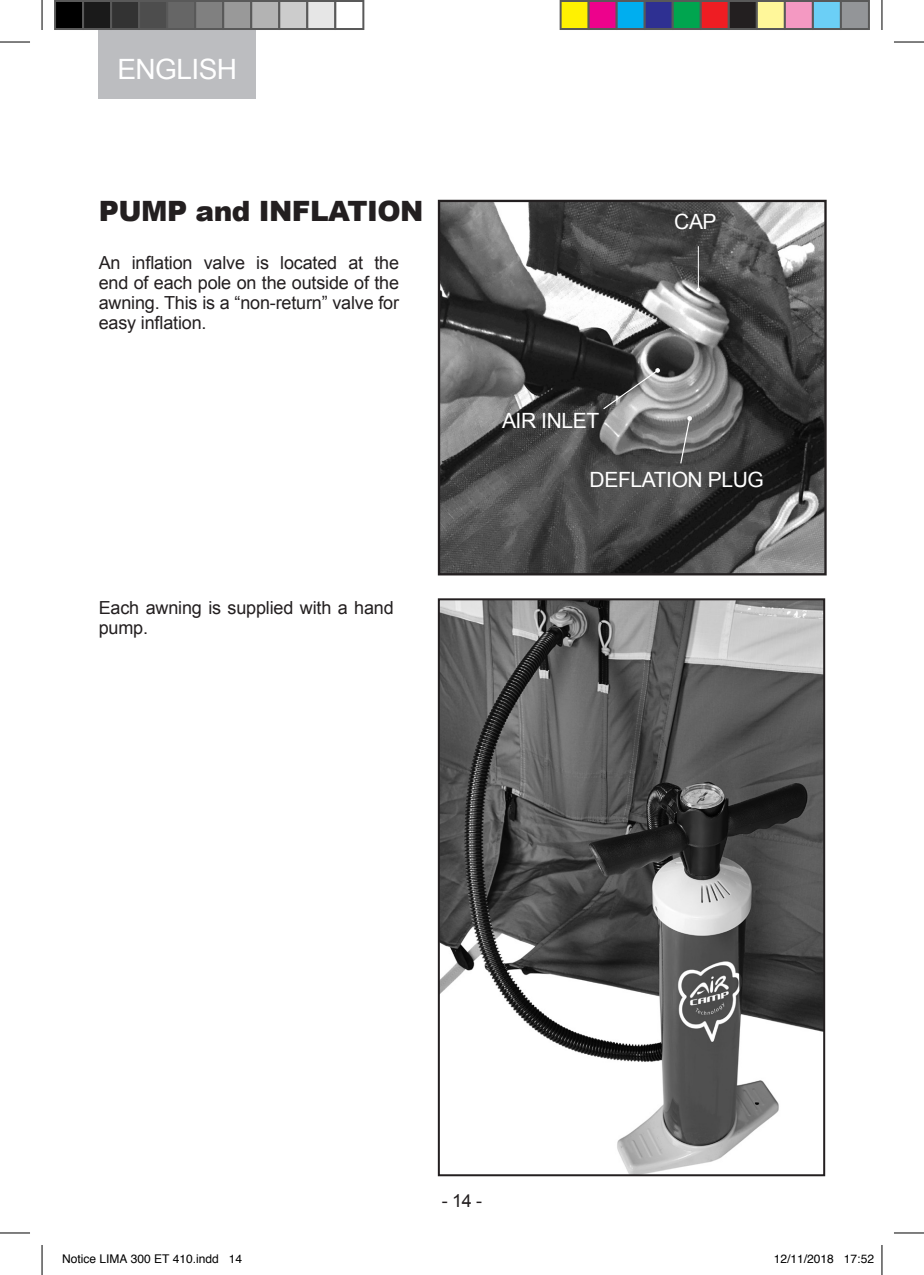
<style>
.page{position:relative;width:924px;height:1275px;background:#fff}
.page>*{position:absolute;margin:0;border:0;box-sizing:border-box;transform-origin:0 0}
.t1{font:900 28px "Arial";letter-spacing:-.02em;color:#231f20}
.t2{font:28px "Arial";letter-spacing:-.02em;color:#fff}
.t3{font:21px "Arial";letter-spacing:-.02em;color:#fff}
.t4{font:18px/20px "Arial";letter-spacing:-.01em;color:#231f20;text-align:justify}
.t5{font:12px "Helvetica";color:#000}
</style>
<div class="page">
<div style="left:99px;top:14px;width:157px;height:85px;background:#bcbdc0"></div>
<img style="left:440px;top:203px;width:383px;height:369px">
<div style="left:437px;top:200px;width:389px;height:375px;border:2px solid #231f20"></div>
<hr style="left:697px;top:246px;width:1px;height:44px;background:#fff">
<svg style="left:696px;top:288px;width:4px;height:4px"></svg>
<svg style="left:601px;top:368px;width:58px;height:42px;background:#717171"></svg>
<svg style="left:679px;top:416px;width:13px;height:49px"></svg>
<img style="left:440px;top:601px;width:381px;height:572px">
<div style="left:437px;top:598px;width:387px;height:578px;border:2px solid #231f20"></div>
<hr style="left:0;top:42px;width:30px;height:1px;background:#000">
<hr style="left:893px;top:42px;width:30px;height:1px;background:#000">
<hr style="left:0;top:1232px;width:30px;height:1px;background:#000">
<hr style="left:893px;top:1232px;width:30px;height:1px;background:#000">
<hr style="left:42px;top:0;width:1px;height:30px;background:#000">
<hr style="left:42px;top:1245px;width:1px;height:30px;background:#000">
<hr style="left:881px;top:0;width:1px;height:30px;background:#000">
<hr style="left:881px;top:1245px;width:1px;height:30px;background:#000">
<div style="left:55px;top:1px;width:28px;height:28px;background:#000"></div>
<div style="left:54px;top:0;width:30px;height:30px;border:2px solid #595959"></div>
<div style="left:83px;top:1px;width:28px;height:28px;background:#1a1a1a"></div>
<div style="left:82px;top:0;width:30px;height:30px;border:2px solid #595959"></div>
<div style="left:111px;top:1px;width:28px;height:28px;background:#333"></div>
<div style="left:110px;top:0;width:30px;height:30px;border:2px solid #595959"></div>
<div style="left:139px;top:1px;width:28px;height:28px;background:#4d4d4d"></div>
<div style="left:138px;top:0;width:30px;height:30px;border:2px solid #595959"></div>
<div style="left:167px;top:1px;width:28px;height:28px;background:#666"></div>
<div style="left:166px;top:0;width:30px;height:30px;border:2px solid #595959"></div>
<div style="left:195px;top:1px;width:28px;height:28px;background:#808080"></div>
<div style="left:194px;top:0;width:30px;height:30px;border:2px solid #595959"></div>
<div style="left:223px;top:1px;width:28px;height:28px;background:#999"></div>
<div style="left:222px;top:0;width:30px;height:30px;border:2px solid #595959"></div>
<div style="left:251px;top:1px;width:28px;height:28px;background:#b3b3b3"></div>
<div style="left:250px;top:0;width:30px;height:30px;border:2px solid #595959"></div>
<div style="left:279px;top:1px;width:28px;height:28px;background:#ccc"></div>
<div style="left:278px;top:0;width:30px;height:30px;border:2px solid #595959"></div>
<div style="left:307px;top:1px;width:28px;height:28px;background:#e6e6e6"></div>
<div style="left:306px;top:0;width:30px;height:30px;border:2px solid #595959"></div>
<div style="left:334px;top:0;width:30px;height:30px;border:2px solid #595959"></div>
<div style="left:560px;top:1px;width:28px;height:28px;background:#fff101"></div>
<div style="left:559px;top:0;width:30px;height:30px;border:2px solid #595959"></div>
<div style="left:588px;top:1px;width:28px;height:28px;background:#ed028c"></div>
<div style="left:587px;top:0;width:30px;height:30px;border:2px solid #595959"></div>
<div style="left:616px;top:1px;width:28px;height:28px;background:#00aeef"></div>
<div style="left:615px;top:0;width:30px;height:30px;border:2px solid #595959"></div>
<div style="left:644px;top:1px;width:28px;height:28px;background:#2e3092"></div>
<div style="left:643px;top:0;width:30px;height:30px;border:2px solid #595959"></div>
<div style="left:672px;top:1px;width:28px;height:28px;background:#00a54f"></div>
<div style="left:671px;top:0;width:30px;height:30px;border:2px solid #595959"></div>
<div style="left:700px;top:1px;width:28px;height:28px;background:#ee1d23"></div>
<div style="left:699px;top:0;width:30px;height:30px;border:2px solid #595959"></div>
<div style="left:728px;top:1px;width:28px;height:28px;background:#231f20"></div>
<div style="left:727px;top:0;width:30px;height:30px;border:2px solid #595959"></div>
<div style="left:756px;top:1px;width:28px;height:28px;background:#fff79a"></div>
<div style="left:755px;top:0;width:30px;height:30px;border:2px solid #595959"></div>
<div style="left:784px;top:1px;width:28px;height:28px;background:#f499c2"></div>
<div style="left:783px;top:0;width:30px;height:30px;border:2px solid #595959"></div>
<div style="left:812px;top:1px;width:28px;height:28px;background:#6bcff6"></div>
<div style="left:811px;top:0;width:30px;height:30px;border:2px solid #595959"></div>
<div style="left:840px;top:1px;width:28px;height:28px;background:#939598"></div>
<div style="left:839px;top:0;width:30px;height:30px;border:2px solid #595959"></div>
<h1 class="t2" style="left:117px;top:51px;width:121px">ENGLISH</h1>
<h1 class="t1" style="left:99px;top:191px;width:326px">PUMP and INFLATION</h1>
<p class="t4" style="left:99px;top:253px;width:301px">An inflation valve is located at the end of each pole on the outside of the awning. This is a “non-return” valve for easy inflation.</p>
<p class="t4" style="left:99px;top:597px;width:296px">Each awning is supplied with a hand pump.</p>
<p class="t3" style="left:502px;top:407px;width:99px">AIR INLET</p>
<p class="t3" style="left:674px;top:208px;width:44px">CAP</p>
<p class="t3" style="left:589px;top:466px;width:176px">DEFLATION PLUG</p>
<p class="t4" style="left:441px;top:1191px;width:42px">- 14 -</p>
<p class="t5" style="left:62px;top:1249px;width:182px">Notice LIMA 300 ET 410.indd 14</p>
<p class="t5" style="left:773px;top:1249px;width:102px">12/11/2018 17:52</p>
</div>
